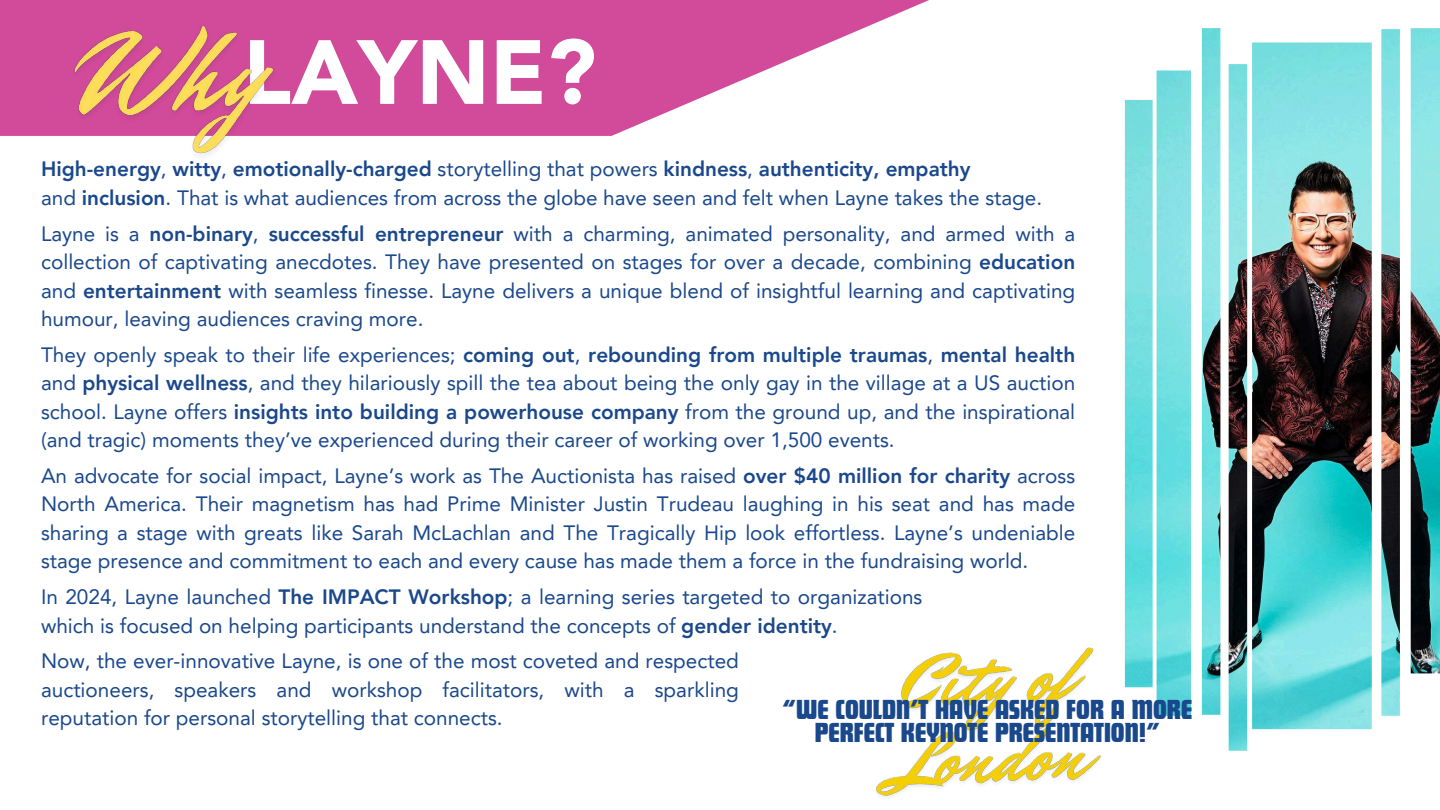
<style>
.page{position:relative;width:1440px;height:810px;background:#fff}
.page>*{position:absolute;margin:0;border:0;box-sizing:border-box;transform-origin:0 0}
.t1{font:900 90px "Avenir LT Pro";color:#fff}
.t2{font:28.5px/22.8px "Futura Com Display";color:#1a488c;text-align:center}
.t3{font:20.8px/28.5px "Avenir LT Pro";color:#1a488c;text-align:justify}
.s1{font-weight:800}
</style>
<div class="page">
<svg style="left:0;top:0;width:929px;height:136px;fill:#d24b9b"></svg>
<img style="left:1125px;top:28px;width:315px;height:722px">
<img style="left:62px;top:0;width:234px;height:156px">
<img style="left:876px;top:647px;width:225px;height:150px">
<h1 class="t1" style="left:243px;top:36px;width:355px">LAYNE?</h1>
<p class="t3" style="left:41px;top:157px;width:1003px"><span class="s1">High-energy</span>, <span class="s1">witty</span>, <span class="s1">emotionally-charged</span> storytelling that powers <span class="s1">kindness</span>, <span class="s1">authenticity, empathy<br></span>and <span class="s1">inclusion</span>. That is what audiences from across the globe have seen and felt when Layne takes the stage.</p>
<p class="t3" style="left:41px;top:221px;width:1036px">Layne is a <span class="s1">non-binary</span>, <span class="s1">successful entrepreneur</span> with a charming, animated personality, and armed with a collection of captivating anecdotes. They have presented on stages for over a decade, combining <span class="s1">education </span>and <span class="s1">entertainment</span> with seamless finesse. Layne delivers a unique blend of insightful learning and captivating humour, leaving audiences craving more.</p>
<p class="t3" style="left:41px;top:342px;width:1036px">They openly speak to their life experiences; <span class="s1">coming out</span>, <span class="s1">rebounding from multiple traumas</span>, <span class="s1">mental health </span>and <span class="s1">physical wellness</span>, and they hilariously spill the tea about being the only gay in the village at a US auction school. Layne offers <span class="s1">insights into building a powerhouse company</span> from the ground up, and the inspirational (and tragic) moments they’ve experienced during their career of working over 1,500 events.</p>
<p class="t3" style="left:41px;top:463px;width:1036px">An advocate for social impact, Layne’s work as The Auctionista has raised <span class="s1">over $40 million for charity</span> across North America. Their magnetism has had Prime Minister Justin Trudeau laughing in his seat and has made sharing a stage with greats like Sarah McLachlan and The Tragically Hip look effortless. Layne’s undeniable stage presence and commitment to each and every cause has made them a force in the fundraising world.</p>
<p class="t3" style="left:41px;top:584px;width:883px">In 2024, Layne launched <span class="s1">The IMPACT Workshop</span>; a learning series targeted to organizations which is focused on helping participants understand the concepts of <span class="s1">gender identity</span>.</p>
<p class="t3" style="left:41px;top:649px;width:699px">Now, the ever-innovative Layne, is one of the most coveted and respected auctioneers, speakers and workshop facilitators, with a sparkling reputation for personal storytelling that connects.</p>
<h2 class="t2" style="left:783px;top:697px;width:411px">“WE COULDN’T HAVE ASKED FOR A MORE<br>PERFECT KEYNOTE PRESENTATION!”</h2>
</div>
